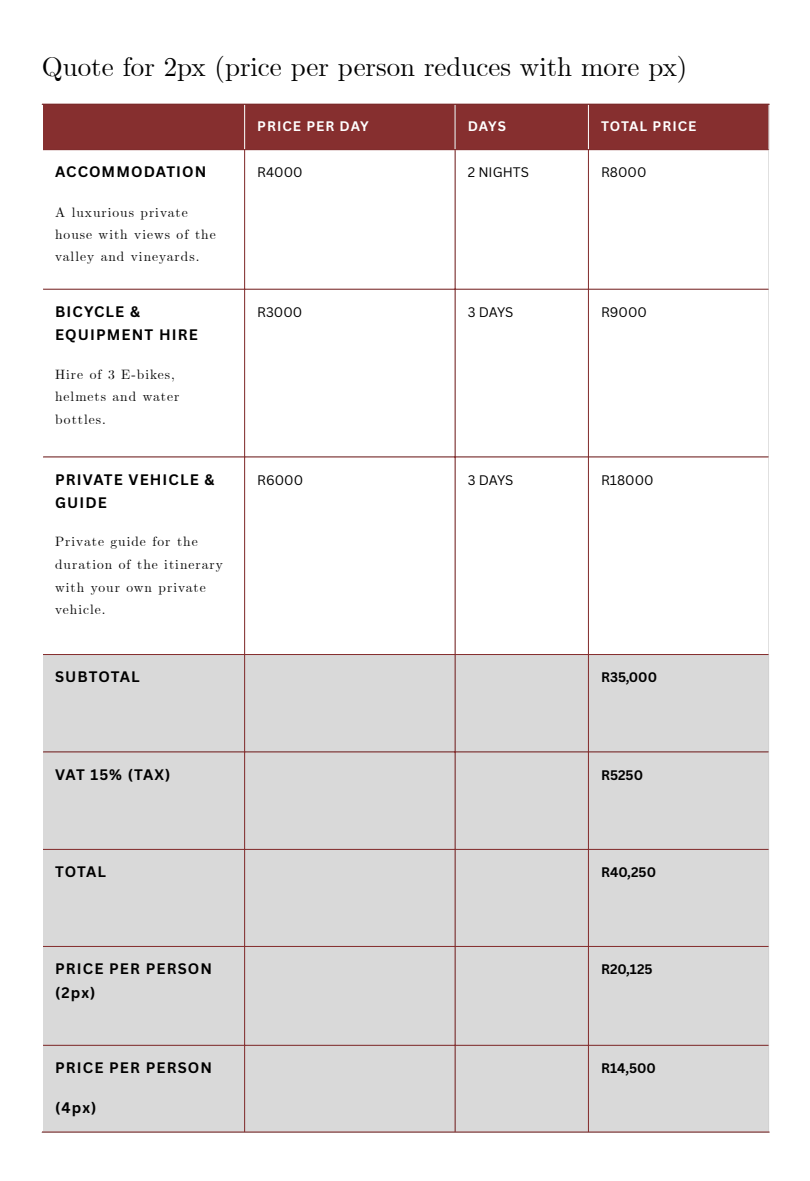
<style>
.page{position:relative;width:810px;height:1181px;background:#fff}
.page>*{position:absolute;margin:0;border:0;box-sizing:border-box;transform-origin:0 0}
.t1{font:27px "CMU Serif";color:#000}
.t2{font:700 14.85px/23.2px "Canva Sans";letter-spacing:.075em;color:#000}
.t3{font:13.5px/22.5px "CMU Serif";letter-spacing:.075em;color:#000}
.t4{font:13.5px "Canva Sans";color:#000}
.t5{font:700 13.5px "Canva Sans";color:#000}
.t6{font:700 13.5px "Canva Sans";letter-spacing:.075em;color:#fff}
</style>
<div class="page">
<div style="left:43px;top:105px;width:725px;height:44px;background:#862f2f"></div>
<svg style="left:245px;top:290px;width:343px;height:166px"></svg>
<div style="left:43px;top:655px;width:725px;height:476px;background:#d9d9d9"></div>
<hr style="left:244px;top:105px;width:1px;height:44px;background:#fff">
<hr style="left:455px;top:105px;width:1px;height:44px;background:#fff">
<hr style="left:588px;top:105px;width:1px;height:44px;background:#fff">
<hr style="left:244px;top:150px;width:1px;height:981px;background:#862f2f">
<hr style="left:455px;top:150px;width:1px;height:981px;background:#862f2f">
<hr style="left:588px;top:150px;width:1px;height:981px;background:#862f2f">
<hr style="left:42px;top:104px;width:727px;height:1px;background:#862f2f">
<hr style="left:43px;top:149px;width:725px;height:1px;background:#862f2f">
<hr style="left:43px;top:289px;width:725px;height:1px;background:#862f2f">
<hr style="left:43px;top:456px;width:725px;height:1px;background:#862f2f">
<hr style="left:43px;top:654px;width:725px;height:1px;background:#862f2f">
<hr style="left:43px;top:751px;width:725px;height:1px;background:#862f2f">
<hr style="left:43px;top:849px;width:725px;height:1px;background:#862f2f">
<hr style="left:43px;top:946px;width:725px;height:1px;background:#862f2f">
<hr style="left:43px;top:1044px;width:725px;height:1px;background:#862f2f">
<hr style="left:42px;top:1131px;width:727px;height:1px;background:#862f2f">
<p class="t1" style="left:42px;top:51px;width:647px">Quote for 2px (price per person reduces with more px)</p>
<p class="t6" style="left:257px;top:116px;width:113px">PRICE PER DAY</p>
<p class="t6" style="left:468px;top:116px;width:40px">DAYS</p>
<p class="t6" style="left:601px;top:116px;width:97px">TOTAL PRICE</p>
<p class="t2" style="left:55px;top:160px;width:153px">ACCOMMODATION</p>
<p class="t3" style="left:55px;top:202px;width:162px">A luxurious private house with views of the valley and vineyards.</p>
<p class="t4" style="left:257px;top:163px;width:47px">R4000</p>
<p class="t4" style="left:468px;top:163px;width:63px">2 NIGHTS</p>
<p class="t4" style="left:601px;top:163px;width:47px">R8000</p>
<p class="t2" style="left:55px;top:299px;width:144px">BICYCLE &amp;<br>EQUIPMENT HIRE</p>
<p class="t3" style="left:55px;top:363px;width:126px">Hire of 3 E-bikes, helmets and water bottles.</p>
<p class="t2" style="left:55px;top:467px;width:161px">PRIVATE VEHICLE &amp;<br>GUIDE</p>
<p class="t3" style="left:55px;top:531px;width:169px">Private guide for the duration of the itinerary with your own private vehicle.</p>
<p class="t4" style="left:257px;top:302px;width:47px">R3000</p>
<p class="t4" style="left:468px;top:302px;width:47px">3 DAYS</p>
<p class="t4" style="left:601px;top:302px;width:47px">R9000</p>
<p class="t4" style="left:257px;top:470px;width:47px">R6000</p>
<p class="t4" style="left:468px;top:470px;width:47px">3 DAYS</p>
<p class="t4" style="left:601px;top:470px;width:54px">R18000</p>
<p class="t2" style="left:55px;top:665px;width:86px">SUBTOTAL</p>
<p class="t5" style="left:601px;top:668px;width:58px">R35,000</p>
<p class="t2" style="left:55px;top:762px;width:117px">VAT 15% (TAX)</p>
<p class="t5" style="left:601px;top:765px;width:44px">R5250</p>
<p class="t2" style="left:55px;top:859px;width:52px">TOTAL</p>
<p class="t5" style="left:601px;top:862px;width:57px">R40,250</p>
<p class="t2" style="left:55px;top:956px;width:158px">PRICE PER PERSON (2px)</p>
<p class="t5" style="left:601px;top:959px;width:53px">R20,125</p>
<p class="t2" style="left:55px;top:1055px;width:158px">PRICE PER PERSON</p>
<p class="t2" style="left:55px;top:1095px;width:43px">(4px)</p>
<p class="t5" style="left:601px;top:1058px;width:56px">R14,500</p>
</div>
